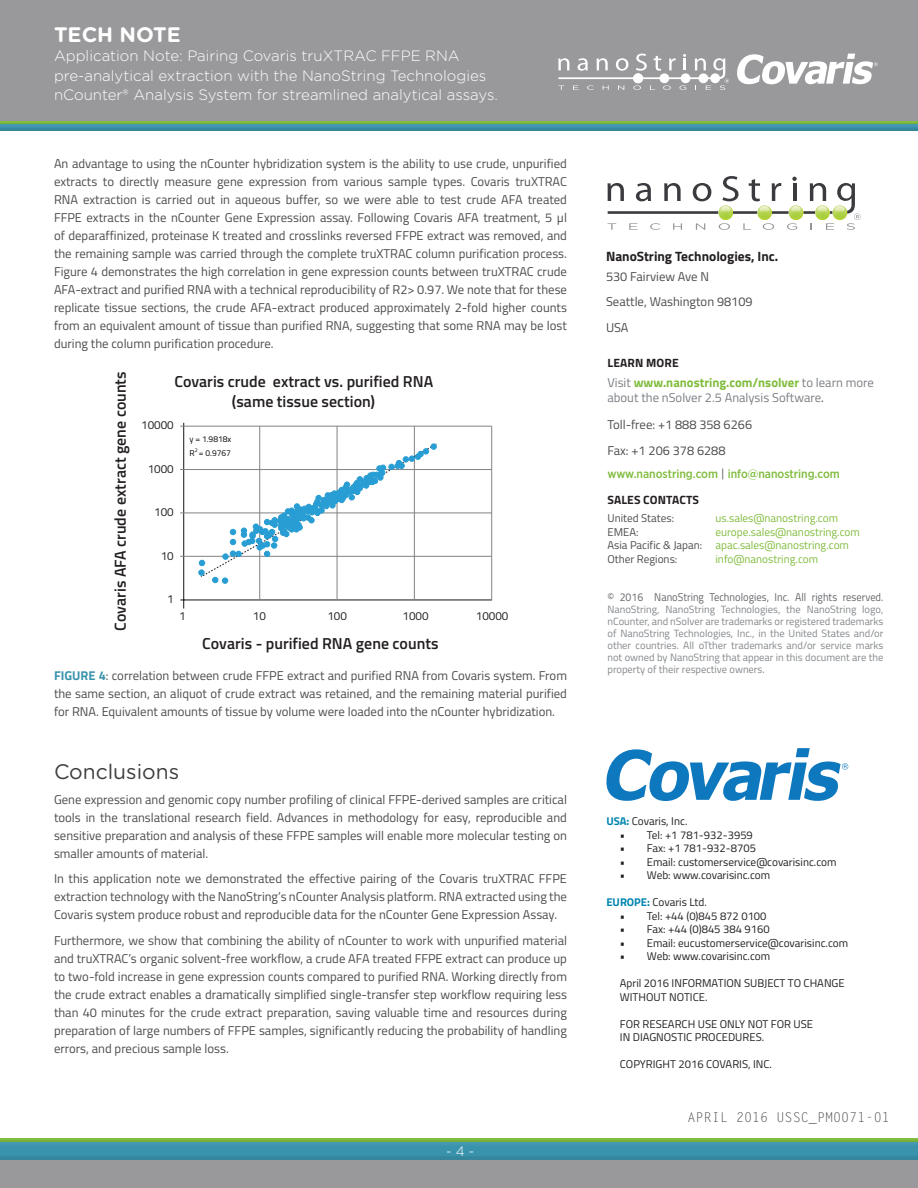
<style>
.page{position:relative;width:918px;height:1188px;background:#fff}
.page>*{position:absolute;margin:0;border:0;box-sizing:border-box;transform-origin:0 0}
.sub_head{font:21px "Gotham Rounded";color:#3e3e3f}
.t1{font:700 21px "Gotham Rounded";color:#fff}
.t2{font:600 15.9px/19px "Titillium";color:#231f20;text-align:center}
.t3{font:300 15px/19.5px "Gotham Rounded";color:#fff}
.t4{font:700 13.5px "Titillium";color:#231f20}
.t5{font:13.5px "Letter Gothic Std";color:#4b4c4d}
.t6{font:300 13.5px "Gotham Rounded";color:#fff}
.body{font:12.75px/18px "Titillium";color:#4b4c4d;text-align:justify}
.body-2{font:12.75px/15px "Titillium";color:#7a7e83}
.t7{font:500 12px "Gotham Narrow";color:#80bc3c}
.t8{font:700 12px "Titillium";letter-spacing:.01em;color:#231f20}
.t9{font:11.7px "Titillium";color:#231f20}
.body_sm{font:11.25px/13.5px "Titillium";color:#231f20}
.body_sm-2{font:11.25px "Titillium";color:#80bc3c}
.Copyright{font:11.25px "Titillium";color:#64676b;scale:.93 1}
.body_sm-3{font:11.25px "Titillium";color:#4b4c4d}
.Copyright-2{font:10.5px/12px "Titillium";color:#84888c;text-align:justify}
.t10{font:8.55px/14.9px "Titillium";color:#050504}
.t11{font:5.25px "Titillium";color:#050504}
.s1{font-weight:700;color:#3a93ac}
.s2{font-weight:700;color:#80bc3c}
.s3{color:#4b4c4d}
.s4{font-weight:400;color:#48494d}
.s5{font-weight:700;color:#0085ae}
</style>
<div class="page">
<div style="left:0;top:1141px;width:918px;height:21px;background:#231f20;opacity:.1"></div>
<div style="left:0;top:0;width:918px;height:121px;background:#99989b"></div>
<div style="left:0;top:121px;width:918px;height:6px;background:#7bb53a"></div>
<div style="left:0;top:124px;width:918px;height:9px;background:#231f20;opacity:.1"></div>
<div style="left:0;top:1160px;width:918px;height:28px;background:#99989b"></div>
<div style="left:0;top:1138px;width:918px;height:6px;background:#231f20;opacity:.1"></div>
<svg style="left:737px;top:54px;width:141px;height:30px"></svg>
<svg style="left:558px;top:54px;width:171px;height:36px"></svg>
<hr style="left:183px;top:423px;width:1px;height:186px;background:#231f20">
<hr style="left:180px;top:599px;width:312px;height:1px;background:#231f20">
<hr style="left:180px;top:556px;width:312px;height:1px;background:#808285">
<hr style="left:180px;top:513px;width:312px;height:1px;background:#808285">
<hr style="left:180px;top:469px;width:312px;height:1px;background:#808285">
<hr style="left:180px;top:426px;width:312px;height:1px;background:#808285">
<hr style="left:491px;top:426px;width:1px;height:174px;background:#808285">
<hr style="left:414px;top:426px;width:1px;height:174px;background:#808285">
<hr style="left:337px;top:426px;width:1px;height:174px;background:#808285">
<hr style="left:259px;top:426px;width:1px;height:174px;background:#808285">
<div style="left:198px;top:569px;width:7px;height:7px;border:1px solid #fff;border-radius:50%"></div>
<div style="left:222px;top:577px;width:6px;height:7px;border:1px solid #fff;border-radius:50%"></div>
<svg style="left:199px;top:443px;width:238px;height:140px"></svg>
<svg style="left:608px;top:176px;width:253px;height:54px"></svg>
<svg style="left:606px;top:748px;width:242px;height:53px"></svg>
<h1 class="t1" style="left:54px;top:19px;width:128px">TECH NOTE</h1>
<p class="t3" style="left:54px;top:45px;width:445px">Application Note: Pairing Covaris truXTRAC FFPE RNA pre-analytical extraction with the NanoString Technologies nCounter® Analysis System for streamlined analytical assays.</p>
<p class="body" style="left:54px;top:154px;width:515px">An advantage to using the nCounter hybridization system is the ability to use crude, unpurified extracts to directly measure gene expression from various sample types. Covaris truXTRAC RNA extraction is carried out in aqueous buffer, so we were able to test crude AFA treated FFPE extracts in the nCounter Gene Expression assay. Following Covaris AFA treatment, 5 μl of deparaffinized, proteinase K treated and crosslinks reversed FFPE extract was removed, and the remaining sample was carried through the complete truXTRAC column purification process.<br>Figure 4 demonstrates the high correlation in gene expression counts between truXTRAC crude AFA-extract and purified RNA with a technical reproducibility of R2&gt; 0.97. We note that for these replicate tissue sections, the crude AFA-extract produced approximately 2-fold higher counts from an equivalent amount of tissue than purified RNA, suggesting that some RNA may be lost during the column purification procedure.</p>
<p class="t2" style="left:110px;top:631px;width:261px;rotate:-90deg">Covaris AFA crude extract gene counts</p>
<p class="t2" style="left:174px;top:372px;width:260px">Covaris crude extract vs. purified RNA (same tissue section)</p>
<p class="t10" style="left:189px;top:431px;width:43px">y = 1.9818x<br>R</p>
<p class="t9" style="left:141px;top:416px;width:34px">10000</p>
<p class="t11" style="left:195px;top:446px;width:4px">2</p>
<p class="t10" style="left:199px;top:446px;width:34px">= 0.9767</p>
<p class="t9" style="left:148px;top:460px;width:28px">1000</p>
<p class="t9" style="left:154px;top:503px;width:21px">100</p>
<p class="t9" style="left:161px;top:548px;width:15px">10</p>
<p class="t9" style="left:167px;top:591px;width:8px">1</p>
<p class="t9" style="left:179px;top:608px;width:8px">1</p>
<p class="t9" style="left:253px;top:608px;width:15px">10</p>
<p class="t9" style="left:327px;top:608px;width:21px">100</p>
<p class="t9" style="left:402px;top:608px;width:28px">1000</p>
<p class="t2" style="left:202px;top:633px;width:238px">Covaris - purified RNA gene counts</p>
<p class="t9" style="left:476px;top:608px;width:34px">10000</p>
<p class="body" style="left:54px;top:666px;width:515px"><span class="s1">FIGURE 4</span>: correlation between crude FFPE extract and purified RNA from Covaris system. From the same section, an aliquot of crude extract was retained, and the remaining material purified for RNA. Equivalent amounts of tissue by volume were loaded into the nCounter hybridization.</p>
<p class="sub_head" style="left:54px;top:757px;width:127px">Conclusions</p>
<p class="body" style="left:54px;top:790px;width:515px">Gene expression and genomic copy number profiling of clinical FFPE-derived samples are critical tools in the translational research field. Advances in methodology for easy, reproducible and sensitive preparation and analysis of these FFPE samples will enable more molecular testing on smaller amounts of material.</p>
<p class="body" style="left:54px;top:869px;width:514px">In this application note we demonstrated the effective pairing of the Covaris truXTRAC FFPE extraction technology with the NanoString’s nCounter Analysis platform. RNA extracted using the Covaris system produce robust and reproducible data for the nCounter Gene Expression Assay.</p>
<p class="body" style="left:54px;top:931px;width:515px">Furthermore, we show that combining the ability of nCounter to work with unpurified material and truXTRAC’s organic solvent-free workflow, a crude AFA treated FFPE extract can produce up to two-fold increase in gene expression counts compared to purified RNA. Working directly from the crude extract enables a dramatically simplified single-transfer step workflow requiring less than 40 minutes for the crude extract preparation, saving valuable time and resources during preparation of large numbers of FFPE samples, significantly reducing the probability of handling errors, and precious sample loss.</p>
<p class="t6" style="left:446px;top:1142px;width:30px">- 4 -</p>
<p class="t4" style="left:606px;top:246px;width:174px">NanoString Technologies, Inc.</p>
<p class="body" style="left:606px;top:267px;width:105px">530 Fairview Ave N</p>
<p class="body" style="left:606px;top:292px;width:148px">Seattle, Washington 98109</p>
<p class="body" style="left:606px;top:318px;width:24px">USA</p>
<p class="t8" style="left:608px;top:353px;width:73px">LEARN MORE</p>
<p class="body-2" style="left:608px;top:374px;width:268px">Visit <span class="s2">www.nanostring.com/nsolver</span> to learn more about the nSolver 2.5 Analysis Software<span class="s3">.</span></p>
<p class="body" style="left:608px;top:415px;width:146px">Toll-free: +1 888 358 6266</p>
<p class="body" style="left:608px;top:441px;width:120px">Fax: +1 206 378 6288</p>
<p class="t7" style="left:608px;top:466px;width:234px">www.nanostring.com <span class="s4">|</span> info@nanostring.com</p>
<p class="t8" style="left:608px;top:491px;width:93px">SALES CONTACTS</p>
<p class="body_sm-3" style="left:608px;top:510px;width:68px">United States:</p>
<p class="body_sm-2" style="left:716px;top:510px;width:124px">us.sales@nanostring.com</p>
<p class="body_sm-3" style="left:608px;top:524px;width:33px">EMEA:</p>
<p class="body_sm-2" style="left:716px;top:524px;width:146px">europe.sales@nanostring.com</p>
<p class="body_sm-2" style="left:608px;top:537px;width:243px"><span class="s3">Asia Pacific &amp; Japan:</span> apac.sales@nanostring.com</p>
<p class="body_sm-3" style="left:608px;top:551px;width:71px">Other Regions:</p>
<p class="body_sm-2" style="left:716px;top:551px;width:104px">info@nanostring.com</p>
<p class="Copyright" style="left:608px;top:589px;width:298px">© 2016 NanoString Technologies, Inc. All rights reserved.</p>
<p class="Copyright-2" style="left:608px;top:603px;width:278px">NanoString, NanoString Technologies, the NanoString logo, nCounter, and nSolver are trademarks or registered trademarks of NanoString Technologies, Inc., in the United States and/or other countries. All oTther trademarks and/or service marks not owned by NanoString that appear in this document are the property of their respective owners.</p>
<p class="body_sm" style="left:606px;top:814px;width:83px"><span class="s5">USA:</span> Covaris, Inc.</p>
<p class="body_sm" style="left:620px;top:828px;width:135px">• Tel: +1 781-932-3959</p>
<p class="body_sm" style="left:620px;top:841px;width:138px">• Fax: +1 781-932-8705</p>
<p class="body_sm" style="left:620px;top:855px;width:218px">• Email: customerservice@covarisinc.com</p>
<p class="body_sm" style="left:620px;top:868px;width:152px">• Web: www.covarisinc.com</p>
<p class="body_sm" style="left:606px;top:895px;width:102px"><span class="s5">EUROPE:</span> Covaris Ltd.</p>
<p class="body_sm" style="left:620px;top:909px;width:148px">• Tel: +44 (0)845 872 0100</p>
<p class="body_sm" style="left:620px;top:922px;width:151px">• Fax: +44 (0)845 384 9160</p>
<p class="body_sm" style="left:620px;top:936px;width:230px">• Email: eucustomerservice@covarisinc.com</p>
<p class="body_sm" style="left:620px;top:949px;width:152px">• Web: www.covarisinc.com</p>
<p class="body_sm" style="left:620px;top:976px;width:226px">April 2016 INFORMATION SUBJECT TO CHANGE<br>WITHOUT NOTICE.</p>
<p class="body_sm" style="left:620px;top:1017px;width:195px">FOR RESEARCH USE ONLY NOT FOR USE<br>IN DIAGNOSTIC PROCEDURES.</p>
<p class="body_sm" style="left:620px;top:1057px;width:154px">COPYRIGHT 2016 COVARIS, INC.</p>
<p class="t5" style="left:687px;top:1110px;width:204px">APRIL 2016 USSC_PM0071-01</p>
</div>
